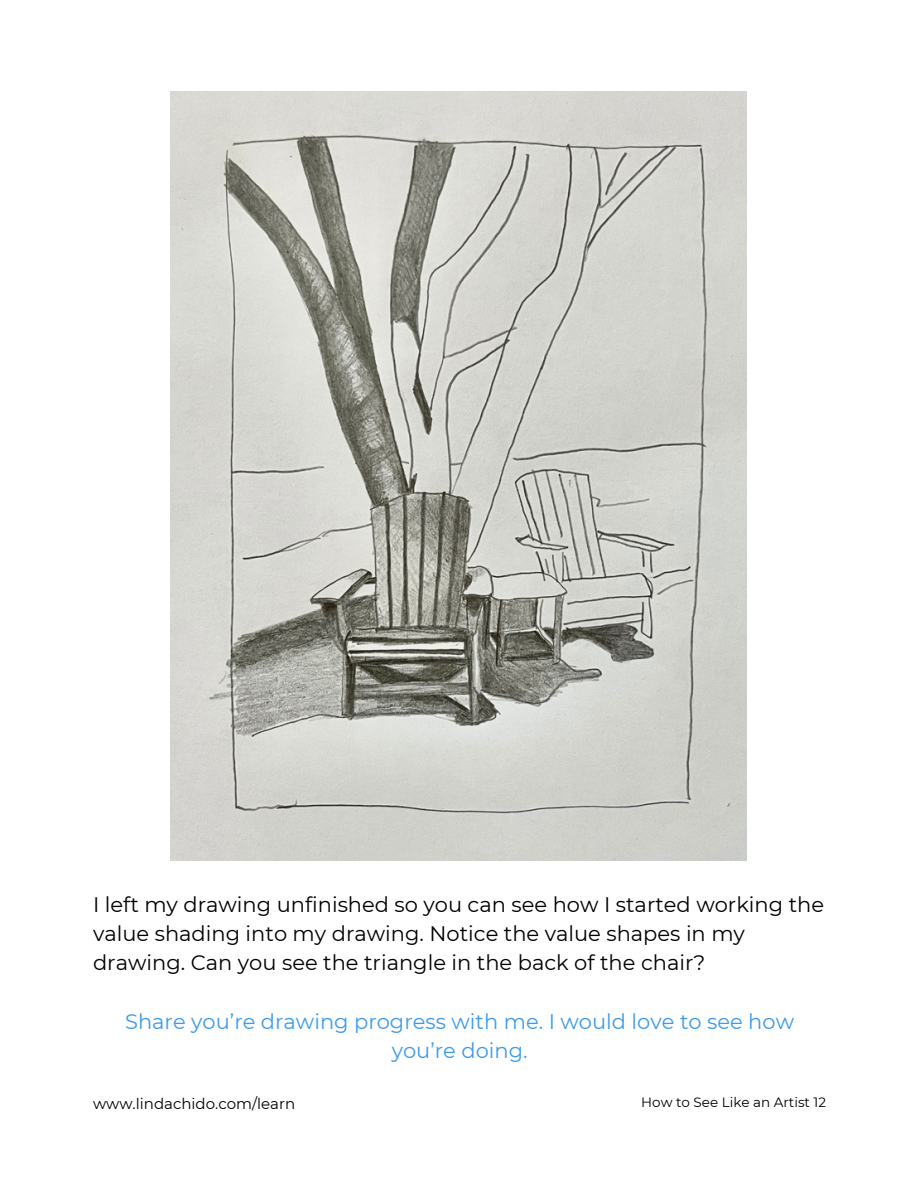
<style>
.page{position:relative;width:918px;height:1188px;background:#fff}
.page>*{position:absolute;margin:0;border:0;box-sizing:border-box;transform-origin:0 0}
.t1{font:21px/29.2px "Montserrat";color:#000}
.t2{font:21px/29.2px "Montserrat";color:#3d9be9;text-align:center}
.t3{font:15px "Montserrat";color:#000}
.t4{font:13.5px "Montserrat";color:#000}
</style>
<div class="page">
<img style="left:171px;top:92px;width:576px;height:768px">
<p class="t1" style="left:93px;top:889px;width:733px">I left my drawing unfinished so you can see how I started working the value shading into my drawing. Notice the value shapes in my drawing. Can you see the triangle in the back of the chair?</p>
<p class="t2" style="left:125px;top:1006px;width:670px">Share you’re drawing progress with me. I would love to see how you’re doing.</p>
<p class="t3" style="left:93px;top:1095px;width:204px">www.lindachido.com/learn</p>
<p class="t4" style="left:641px;top:1094px;width:186px">How to See Like an Artist 12</p>
</div>
